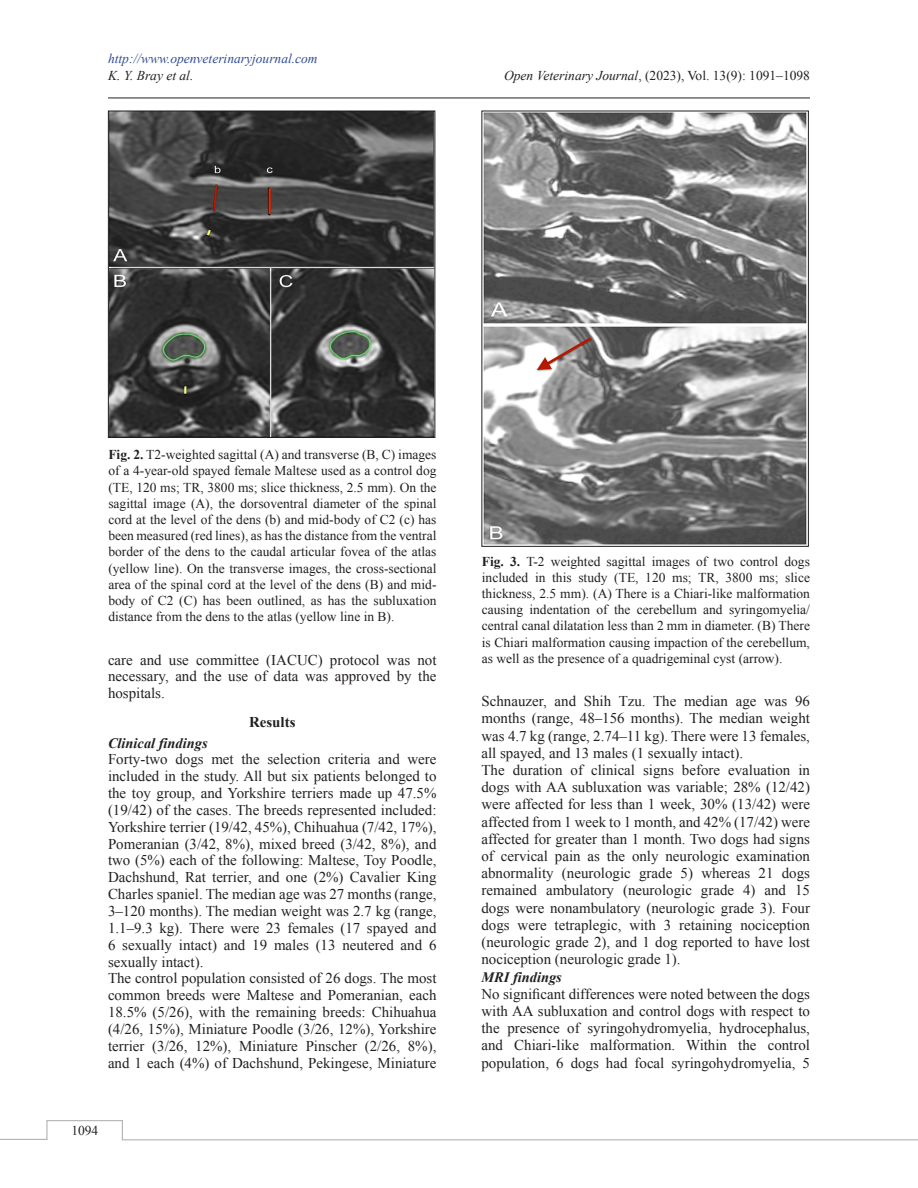
<style>
.page{position:relative;width:918px;height:1188px;background:#fff}
.page>*{position:absolute;margin:0;border:0;box-sizing:border-box;transform-origin:0 0}
.Para{font:15px/16.8px "Times New Roman";color:#231f20;text-align:justify}
.A_Head{font:700 15px "Times New Roman";color:#231f20}
.B_Head{font:italic 700 14.4px "Times New Roman";color:#231f20}
.Fig_Caption{font:13.5px/16.2px "Times New Roman";color:#231f20;text-align:justify}
.t1{font:italic 13.5px "Times New Roman";color:#304d94}
.t2{font:italic 13.5px "Times New Roman";color:#231f20}
.s1{font-style:italic}
.s2{font-weight:700}
</style>
<div class="page">
<hr style="left:108px;top:98px;width:702px;height:1px;background:#231f20">
<svg style="left:0;top:1120px;width:918px;height:21px"></svg>
<img style="left:110px;top:113px;width:323px;height:323px">
<div style="left:108px;top:111px;width:327px;height:327px;border:1px solid #231f20"></div>
<img style="left:484px;top:113px;width:323px;height:432px">
<div style="left:482px;top:111px;width:327px;height:436px;border:1px solid #231f20"></div>
<p class="t1" style="left:108px;top:50px;width:211px">http://www.openveterinaryjournal.com</p>
<p class="t2" style="left:108px;top:66px;width:87px">K. Y. Bray et al.</p>
<p class="Fig_Caption" style="left:504px;top:67px;width:307px"><span class="s1">Open Veterinary Journal</span>, (2023), Vol. 13(9): 1091–1098</p>
<p class="Fig_Caption" style="left:108px;top:446px;width:330px"><span class="s2">Fig. 2.</span> T2-weighted sagittal (A) and transverse (B, C) images of a 4-year-old spayed female Maltese used as a control dog (TE, 120 ms; TR, 3800 ms; slice thickness, 2.5 mm). On the sagittal image (A), the dorsoventral diameter of the spinal cord at the level of the dens (b) and mid-body of C2 (c) has been measured (red lines), as has the distance from the ventral border of the dens to the caudal articular fovea of the atlas (yellow line). On the transverse images, the cross-sectional area of the spinal cord at the level of the dens (B) and mid&shy;body of C2 (C) has been outlined, as has the subluxation distance from the dens to the atlas (yellow line in B).</p>
<p class="Para" style="left:108px;top:651px;width:330px">care and use committee (IACUC) protocol was not necessary, and the use of data was approved by the hospitals.</p>
<p class="A_Head" style="left:249px;top:712px;width:48px">Results</p>
<p class="B_Head" style="left:108px;top:733px;width:101px">Clinical findings</p>
<p class="Para" style="left:108px;top:751px;width:330px">Forty-two dogs met the selection criteria and were included in the study. All but six patients belonged to the toy group, and Yorkshire terriers made up 47.5% (19/42) of the cases. The breeds represented included:<br>Yorkshire terrier (19/42, 45%), Chihuahua (7/42, 17%), Pomeranian (3/42, 8%), mixed breed (3/42, 8%), and two (5%) each of the following: Maltese, Toy Poodle, Dachshund, Rat terrier, and one (2%) Cavalier King Charles spaniel. The median age was 27 months (range, 3–120 months). The median weight was 2.7 kg (range, 1.1–9.3 kg). There were 23 females (17 spayed and 6 sexually intact) and 19 males (13 neutered and 6 sexually intact).</p>
<p class="Para" style="left:108px;top:970px;width:330px">The control population consisted of 26 dogs. The most common breeds were Maltese and Pomeranian, each 18.5% (5/26), with the remaining breeds: Chihuahua (4/26, 15%), Miniature Poodle (3/26, 12%), Yorkshire terrier (3/26, 12%), Miniature Pinscher (2/26, 8%), and 1 each (4%) of Dachshund, Pekingese, Miniature</p>
<p class="Fig_Caption" style="left:71px;top:1122px;width:28px">1094</p>
<p class="Fig_Caption" style="left:482px;top:553px;width:330px"><span class="s2">Fig. 3.</span> T-2 weighted sagittal images of two control dogs included in this study (TE, 120 ms; TR, 3800 ms; slice thickness, 2.5 mm). (A) There is a Chiari-like malformation causing indentation of the cerebellum and syringomyelia/ central canal dilatation less than 2 mm in diameter. (B) There is Chiari malformation causing impaction of the cerebellum, as well as the presence of a quadrigeminal cyst (arrow).</p>
<p class="Para" style="left:482px;top:692px;width:330px;line-height:17.2px">Schnauzer, and Shih Tzu. The median age was 96 months (range, 48–156 months). The median weight was 4.7 kg (range, 2.74–11 kg). There were 13 females, all spayed, and 13 males (1 sexually intact).</p>
<p class="Para" style="left:482px;top:761px;width:330px;line-height:17.2px">The duration of clinical signs before evaluation in dogs with AA subluxation was variable; 28% (12/42) were affected for less than 1 week, 30% (13/42) were affected from 1 week to 1 month, and 42% (17/42) were affected for greater than 1 month. Two dogs had signs of cervical pain as the only neurologic examination abnormality (neurologic grade 5) whereas 21 dogs remained ambulatory (neurologic grade 4) and 15 dogs were nonambulatory (neurologic grade 3). Four dogs were tetraplegic, with 3 retaining nociception (neurologic grade 2), and 1 dog reported to have lost nociception (neurologic grade 1).</p>
<p class="B_Head" style="left:482px;top:967px;width:82px">MRI findings</p>
<p class="Para" style="left:482px;top:985px;width:330px;line-height:17.2px">No significant differences were noted between the dogs with AA subluxation and control dogs with respect to the presence of syringohydromyelia, hydrocephalus, and Chiari-like malformation. Within the control population, 6 dogs had focal syringohydromyelia, 5</p>
</div>
